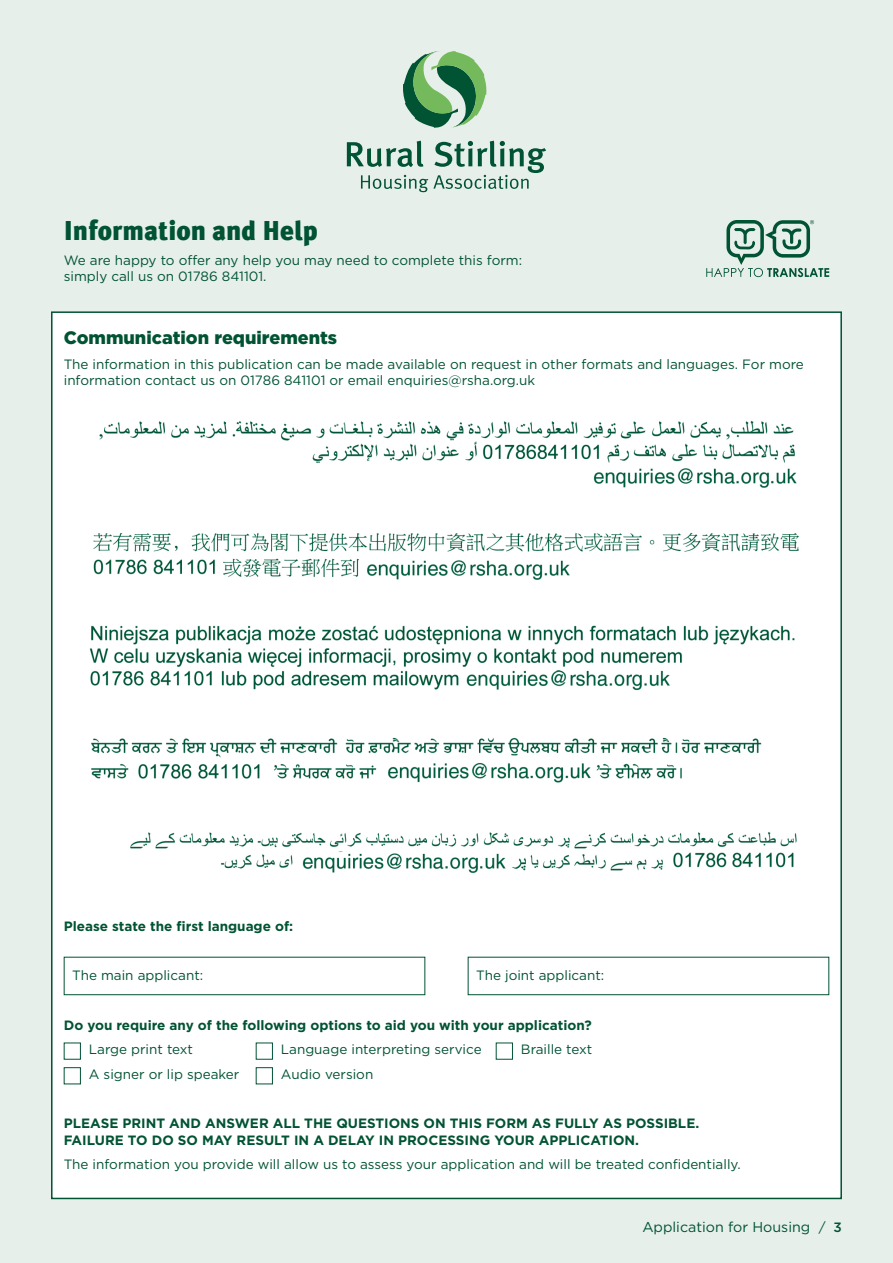
<style>
.page{position:relative;width:893px;height:1263px;background:#e7efeb}
.page>*{position:absolute;margin:0;border:0;box-sizing:border-box;transform-origin:0 0}
.t1{font:900 27px "Meta Plus Lining";color:#005333}
.t2{font:900 18px "Gotham";color:#005333}
.t3{font:14.25px "Gotham";color:#005333}
.t4{font:13.5px/16.2px "Gotham";color:#005333}
.t5{font:700 13.5px/16.2px "Gotham";color:#005333}
.s1{font-size:13.5px}
.s2{font-weight:500;font-size:13.5px}
</style>
<div class="page">
<div style="left:51px;top:311px;width:791px;height:888px;background:#fff;border:2px solid #005333"></div>
<div style="left:64px;top:957px;width:361px;height:38px;background:#fff;border:1px solid #005333"></div>
<div style="left:468px;top:957px;width:361px;height:38px;background:#fff;border:1px solid #005333"></div>
<svg style="left:403px;top:51px;width:84px;height:77px"></svg>
<svg style="left:347px;top:141px;width:199px;height:51px"></svg>
<svg style="left:706px;top:220px;width:123px;height:57px"></svg>
<div style="left:64px;top:1067px;width:17px;height:17px;background:#fff;border:1px solid #005333"></div>
<div style="left:256px;top:1067px;width:17px;height:17px;background:#fff;border:1px solid #005333"></div>
<img style="left:89px;top:420px;width:710px;height:453px">
<h1 class="t1" style="left:64px;top:215px;width:255px">Information and Help</h1>
<p class="t4" style="left:64px;top:251px;width:460px">We are happy to offer any help you may need to complete this form: simply call us on 01786 841101.</p>
<h2 class="t2" style="left:64px;top:325px;width:275px">Communication requirements</h2>
<p class="t4" style="left:64px;top:356px;width:742px">The information in this publication can be made available on request in other formats and languages. For more information contact us on 01786 841101 or email enquiries@rsha.org.uk</p>
<p class="t5" style="left:64px;top:918px;width:231px">Please state the first language of:</p>
<p class="t4" style="left:72px;top:967px;width:132px">The main applicant:</p>
<p class="t4" style="left:476px;top:967px;width:130px">The joint applicant:</p>
<p class="t5" style="left:64px;top:1016px;width:529px">Do you require any of the following options to aid you with your application?</p>
<p class="t4" style="left:89px;top:1041px;width:106px">Large print text</p>
<p class="t4" style="left:281px;top:1041px;width:202px">Language interpreting service</p>
<p class="t4" style="left:521px;top:1041px;width:73px">Braille text</p>
<p class="t4" style="left:89px;top:1066px;width:152px">A signer or lip speaker</p>
<p class="t4" style="left:281px;top:1066px;width:94px">Audio version</p>
<p class="t5" style="left:64px;top:1115px;width:637px">PLEASE PRINT AND ANSWER ALL THE QUESTIONS ON THIS FORM AS FULLY AS POSSIBLE.<br>FAILURE TO DO SO MAY RESULT IN A DELAY IN PROCESSING YOUR APPLICATION.</p>
<p class="t4" style="left:64px;top:1156px;width:678px">The information you provide will allow us to assess your application and will be treated confidentially.</p>
<p class="t3" style="left:642px;top:1218px;width:201px">Application for Housing <span class="s1">/</span> <span class="s2">3</span></p>
</div>
